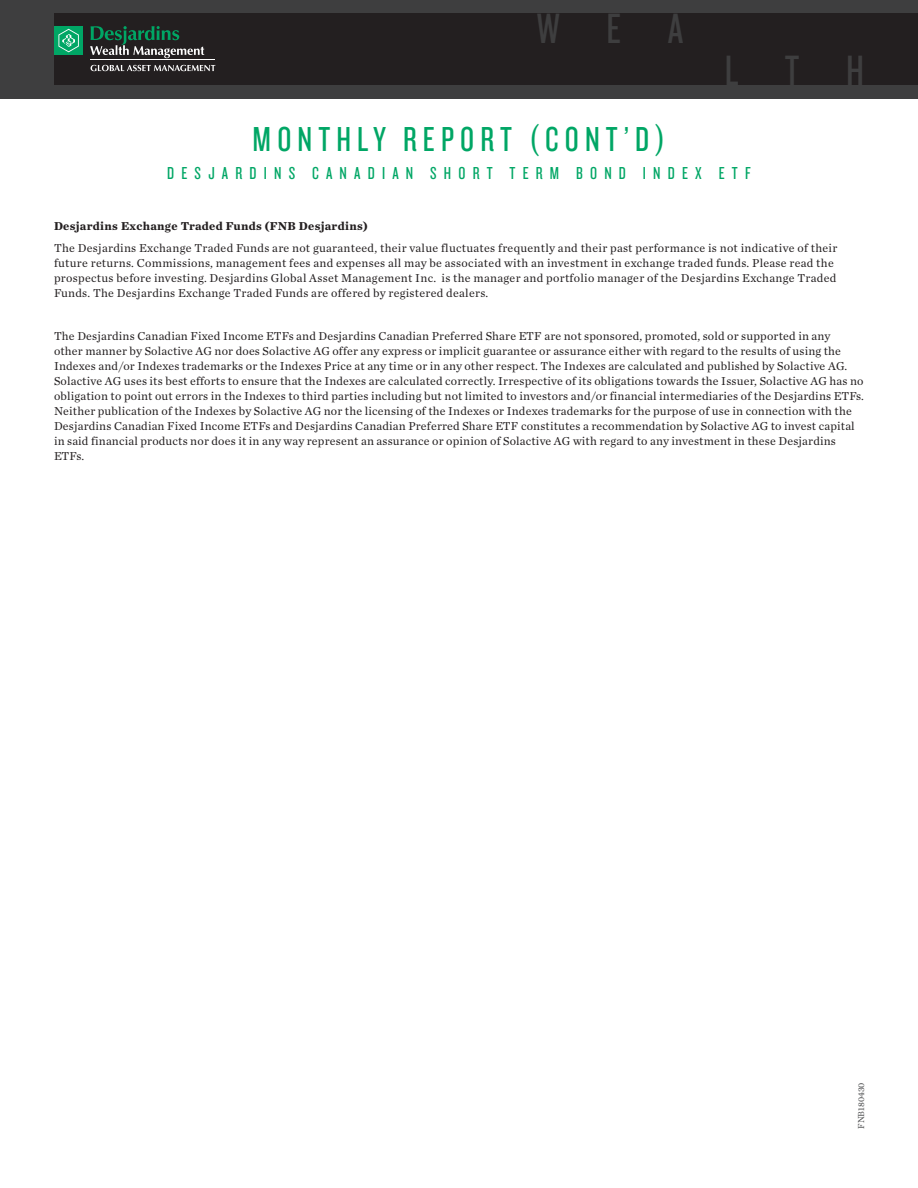
<style>
.page{position:relative;width:918px;height:1188px;background:#fff}
.page>*{position:absolute;margin:0;border:0;box-sizing:border-box;transform-origin:0 0}
.t1{font:44.1px "Knockout HTF28 Junior Featherwt";letter-spacing:1.06em;color:#3e3e3f}
.t2{font:36px "Knockout HTF28 Junior Featherwt";letter-spacing:.17em;color:#00a665}
.t3{font:18px "Knockout HTF28 Junior Featherwt";letter-spacing:.4em;color:#00a665}
.t4{font:12px/15px "Chronicle Text G1";letter-spacing:.015em;color:#231f20}
.t5{font:700 12px "Chronicle Text G1";letter-spacing:.025em;color:#231f20}
.t6{font:9px "Chronicle Text G1";color:#4b4c4d}
</style>
<div class="page">
<div style="left:0;top:0;width:918px;height:99px;background:#3e3e3f"></div>
<div style="left:54px;top:13px;width:864px;height:72px;background:#231f20"></div>
<hr style="left:91px;top:60px;width:124px;height:1px;background:#fff">
<svg style="left:91px;top:65px;width:124px;height:6px"></svg>
<div style="left:54px;top:26px;width:29px;height:29px;background:#00a665"></div>
<svg style="left:58px;top:29px;width:21px;height:23px"></svg>
<svg style="left:90px;top:26px;width:114px;height:32px"></svg>
<h1 class="t1" style="left:537px;top:6px;width:148px">WEA</h1>
<h1 class="t1" style="left:725px;top:48px;width:141px">LTH</h1>
<h2 class="t2" style="left:253px;top:121px;width:414px">MONTHLY REPORT (CONT’D)</h2>
<h3 class="t3" style="left:167px;top:164px;width:585px">DESJARDINS CANADIAN SHORT TERM BOND INDEX ETF</h3>
<p class="t5" style="left:54px;top:216px;width:315px">Desjardins Exchange Traded Funds (FNB Desjardins)</p>
<p class="t4" style="left:54px;top:240px;width:785px">The Desjardins Exchange Traded Funds are not guaranteed, their value fluctuates frequently and their past performance is not indicative of their future returns. Commissions, management fees and expenses all may be associated with an investment in exchange traded funds. Please read the prospectus before investing. Desjardins Global Asset Management Inc. is the manager and portfolio manager of the Desjardins Exchange Traded Funds. The Desjardins Exchange Traded Funds are offered by registered dealers.</p>
<p class="t4" style="left:54px;top:328px;width:811px">The Desjardins Canadian Fixed Income ETFs and Desjardins Canadian Preferred Share ETF are not sponsored, promoted, sold or supported in any<br>other manner by Solactive AG nor does Solactive AG offer any express or implicit guarantee or assurance either with regard to the results of using the Indexes and/or Indexes trademarks or the Indexes Price at any time or in any other respect. The Indexes are calculated and published by Solactive AG.<br>Solactive AG uses its best efforts to ensure that the Indexes are calculated correctly. Irrespective of its obligations towards the Issuer, Solactive AG has no obligation to point out errors in the Indexes to third parties including but not limited to investors and/or financial intermediaries of the Desjardins ETFs.<br>Neither publication of the Indexes by Solactive AG nor the licensing of the Indexes or Indexes trademarks for the purpose of use in connection with the Desjardins Canadian Fixed Income ETFs and Desjardins Canadian Preferred Share ETF constitutes a recommendation by Solactive AG to invest capital in said financial products nor does it in any way represent an assurance or opinion of Solactive AG with regard to any investment in these Desjardins ETFs.</p>
<p class="t6" style="left:854px;top:1129px;width:48px;rotate:-90deg">FNB180430</p>
</div>
